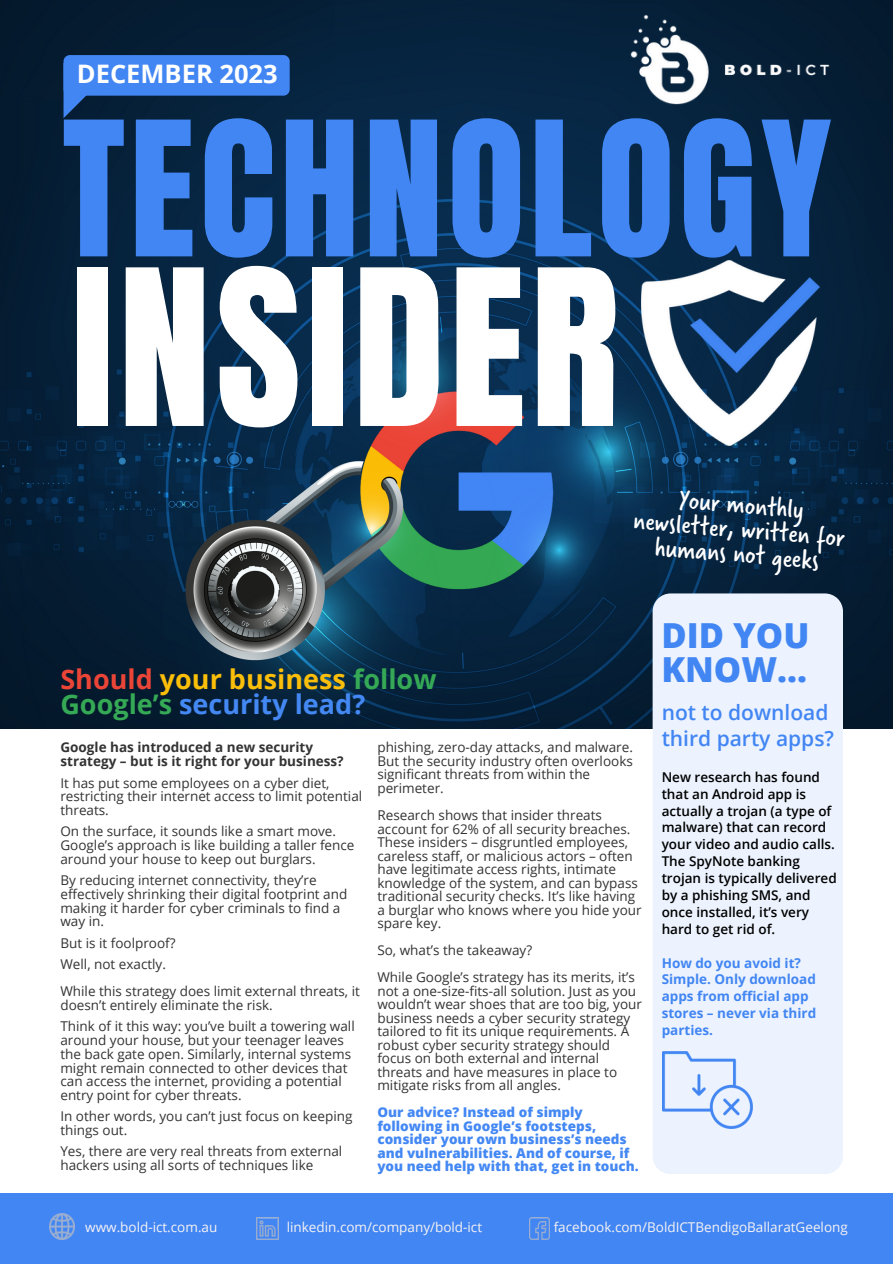
<style>
.page{position:relative;width:893px;height:1264px;background:#fff}
.page>*{position:absolute;margin:0;border:0;box-sizing:border-box;transform-origin:0 0}
.t1{font:184.65px "Anton";letter-spacing:.03em;color:#fff}
.t2{font:159.15px "Anton";letter-spacing:.03em;color:#4286f3}
.t3{font:800 34.5px "Open Sans";color:#4286f3}
.t4{font:28.5px "Verveine";color:#fff}
.t5{font:700 27px "Open Sans";color:#fbbe09}
.t6{font:700 27px "Open Sans";color:#4488f4}
.t7{font:700 25.5px "Open Sans";color:#fff}
.t8{font:600 21px/25.8px "Open Sans";color:#4286f3}
.t9{font:13.5px/13.8px "Open Sans";color:#333}
.t10{font:600 13.5px/16.8px "Open Sans";color:#000}
.t11{font:800 13.5px "Open Sans";color:#4488f4}
.t12{font:13.5px "Open Sans";color:#f7f3f4}
.t13{font:700 13.5px/16.8px "Open Sans";color:#4286f3}
.t14{font:700 13.5px "Open Sans";color:#333}
.s1{color:#ea4537}
.s2{color:#35a955}
</style>
<div class="page">
<div style="left:0;top:1193px;width:892px;height:70px;background:#4286f3"></div>
<img style="left:0;top:0;width:892px;height:728px">
<div style="left:652px;top:593px;width:190px;height:581px;background:#ecf3fe"></div>
<div style="left:63px;top:55px;width:227px;height:41px;background:#4286f3;border-radius:6px"></div>
<svg style="left:63px;top:63px;width:28px;height:56px"></svg>
<img style="left:641px;top:261px;width:178px;height:184px">
<img style="left:662px;top:1051px;width:90px;height:77px">
<img style="left:630px;top:14px;width:200px;height:90px">
<img style="left:529px;top:1217px;width:20px;height:22px">
<img style="left:256px;top:1217px;width:22px;height:22px">
<img style="left:49px;top:1213px;width:26px;height:26px">
<p class="t7" style="left:77px;top:56px;width:202px">DECEMBER 2023</p>
<p class="t2" style="left:62px;top:75px;width:771px">TECHNOLOGY</p>
<p class="t1" style="left:72px;top:216px;width:548px">INSIDER</p>
<p class="t4" style="left:680px;top:479px;width:127px;rotate:5deg">Your monthly</p>
<p class="t4" style="left:635px;top:500px;width:213px;rotate:5deg">newsletter, written for</p>
<p class="t4" style="left:657px;top:527px;width:166px;rotate:5deg">humans not geeks</p>
<p class="t3" style="left:661px;top:611px;width:150px">DID YOU</p>
<p class="t5" style="left:60px;top:659px;width:377px"><span class="s1">Should</span> your business <span class="s2">follow</span></p>
<p class="t3" style="left:661px;top:645px;width:147px">KNOW...</p>
<p class="t6" style="left:60px;top:685px;width:306px"><span class="s2">Google’s</span> security lead?</p>
<p class="t8" style="left:661px;top:699px;width:174px">not to download third party apps?</p>
<p class="t10" style="left:661px;top:768px;width:160px">New research has found that an Android app is</p>
<p class="t10" style="left:661px;top:802px;width:175px">actually a trojan (a type of malware) that can record your video and audio calls.<br>The SpyNote banking</p>
<p class="t10" style="left:661px;top:869px;width:176px">trojan is typically delivered by a phishing SMS, and once installed, it’s very hard to get rid of.</p>
<p class="t13" style="left:661px;top:953px;width:141px">How do you avoid it?</p>
<p class="t13" style="left:661px;top:970px;width:156px">Simple. Only download apps from official app stores – never via third parties.</p>
<p class="t14" style="left:60px;top:738px;width:254px">Google has introduced a new security</p>
<p class="t14" style="left:60px;top:751px;width:285px">strategy – but is it right for your business?</p>
<p class="t9" style="left:60px;top:775px;width:303px">It has put some employees on a cyber diet, restricting their internet access to limit potential threats.</p>
<p class="t9" style="left:60px;top:824px;width:295px">On the surface, it sounds like a smart move.<br>Google’s approach is like building a taller fence around your house to keep out burglars.</p>
<p class="t9" style="left:60px;top:872px;width:258px">By reducing internet connectivity, they’re</p>
<p class="t9" style="left:60px;top:886px;width:288px">effectively shrinking their digital footprint and making it harder for cyber criminals to find a way in.</p>
<p class="t9" style="left:60px;top:935px;width:117px">But is it foolproof?</p>
<p class="t9" style="left:60px;top:956px;width:107px">Well, not exactly.</p>
<p class="t9" style="left:60px;top:984px;width:301px">While this strategy does limit external threats, it doesn’t entirely eliminate the risk.</p>
<p class="t9" style="left:60px;top:1019px;width:296px">Think of it this way: you’ve built a towering wall around your house, but your teenager leaves the back gate open. Similarly, internal systems might remain connected to other devices that can access the internet, providing a potential entry point for cyber threats.</p>
<p class="t9" style="left:60px;top:1109px;width:293px">In other words, you can’t just focus on keeping things out.</p>
<p class="t9" style="left:60px;top:1144px;width:283px">Yes, there are very real threats from external hackers using all sorts of techniques like</p>
<p class="t9" style="left:377px;top:740px;width:257px">phishing, zero-day attacks, and malware.</p>
<p class="t9" style="left:377px;top:753px;width:257px">But the security industry often overlooks</p>
<p class="t9" style="left:377px;top:767px;width:214px">significant threats from within the</p>
<p class="t9" style="left:377px;top:780px;width:68px">perimeter.</p>
<p class="t9" style="left:377px;top:807px;width:226px">Research shows that insider threats</p>
<p class="t9" style="left:377px;top:821px;width:254px">account for 62% of all security breaches.</p>
<p class="t9" style="left:377px;top:834px;width:252px">These insiders – disgruntled employees,</p>
<p class="t9" style="left:377px;top:848px;width:257px">careless staff, or malicious actors – often</p>
<p class="t9" style="left:377px;top:861px;width:240px">have legitimate access rights, intimate</p>
<p class="t9" style="left:377px;top:875px;width:262px">knowledge of the system, and can bypass</p>
<p class="t9" style="left:377px;top:888px;width:259px">traditional security checks. It’s like having</p>
<p class="t9" style="left:377px;top:902px;width:266px">a burglar who knows where you hide your</p>
<p class="t9" style="left:377px;top:915px;width:65px">spare key.</p>
<p class="t9" style="left:377px;top:942px;width:156px">So, what’s the takeaway?</p>
<p class="t9" style="left:377px;top:969px;width:259px">While Google’s strategy has its merits, it’s</p>
<p class="t9" style="left:377px;top:983px;width:260px">not a one-size-fits-all solution. Just as you</p>
<p class="t9" style="left:377px;top:996px;width:266px">wouldn’t wear shoes that are too big, your</p>
<p class="t9" style="left:377px;top:1010px;width:254px">business needs a cyber security strategy</p>
<p class="t9" style="left:377px;top:1023px;width:253px">tailored to fit its unique requirements. A</p>
<p class="t9" style="left:377px;top:1037px;width:234px">robust cyber security strategy should</p>
<p class="t9" style="left:377px;top:1050px;width:223px">focus on both external and internal</p>
<p class="t9" style="left:377px;top:1064px;width:241px">threats and have measures in place to</p>
<p class="t9" style="left:377px;top:1077px;width:185px">mitigate risks from all angles.</p>
<p class="t11" style="left:377px;top:1102px;width:207px">Our advice? Instead of simply</p>
<p class="t11" style="left:377px;top:1116px;width:220px">following in Google’s footsteps,</p>
<p class="t11" style="left:377px;top:1129px;width:251px">consider your own business’s needs</p>
<p class="t11" style="left:377px;top:1143px;width:253px">and vulnerabilities. And of course, if</p>
<p class="t11" style="left:377px;top:1156px;width:263px">you need help with that, get in touch.</p>
<p class="t12" style="left:85px;top:1217px;width:134px">www.bold-ict.com.au</p>
<p class="t12" style="left:287px;top:1217px;width:197px">linkedin.com/company/bold-ict</p>
<p class="t12" style="left:553px;top:1217px;width:295px">facebook.com/BoldICTBendigoBallaratGeelong</p>
</div>
